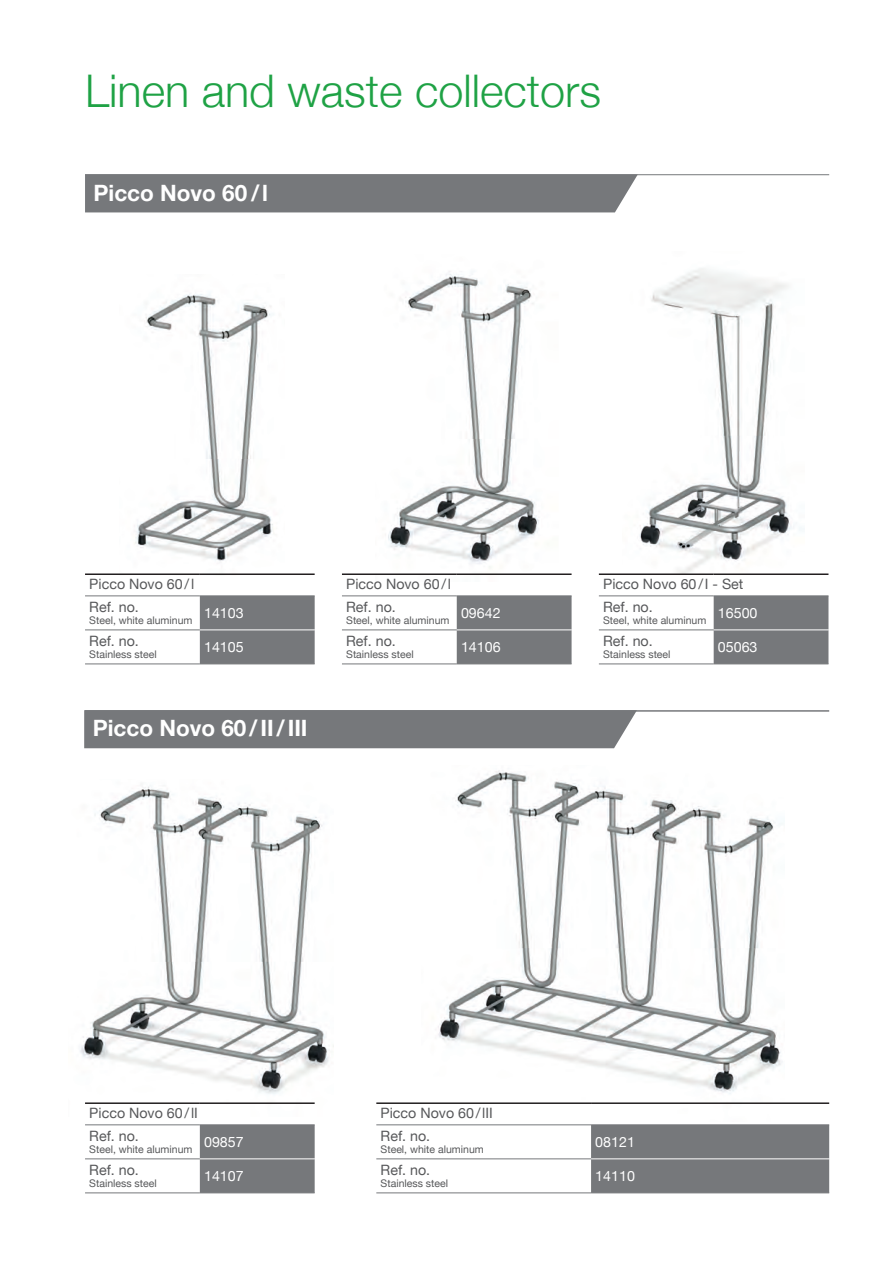
<style>
.page{position:relative;width:893px;height:1263px;background:#fff}
.page>*{position:absolute;margin:0;border:0;box-sizing:border-box;transform-origin:0 0}
.t1{font:300 45px "Helvetica Neue";color:#1fa245}
.t2{font:700 22.5px "Helvetica Neue";color:#fff}
.t3{font:14.25px/23.1px "Helvetica Neue";color:#57585a}
.t4{font:14.25px "Helvetica Neue";color:#fff}
.t5{font:10.5px "Helvetica Neue";color:#57585a}
</style>
<div class="page">
<div style="left:84px;top:710px;width:552px;height:38px;background:#76787b"></div>
<div style="left:85px;top:175px;width:553px;height:37px;background:#76787b"></div>
<hr style="left:85px;top:174px;width:744px;height:1px;background:#76787b">
<hr style="left:85px;top:710px;width:744px;height:2px;background:#76787b">
<img style="left:639px;top:268px;width:162px;height:305px">
<img style="left:135px;top:294px;width:138px;height:267px">
<img style="left:388px;top:271px;width:151px;height:297px">
<img style="left:438px;top:771px;width:345px;height:323px">
<img style="left:80px;top:785px;width:249px;height:309px">
<div style="left:200px;top:596px;width:115px;height:67px;background:#76787b"></div>
<hr style="left:85px;top:595px;width:115px;height:1px;background:#76787b">
<hr style="left:200px;top:595px;width:115px;height:1px;background:#76787b">
<hr style="left:85px;top:629px;width:115px;height:1px;background:#76787b">
<hr style="left:85px;top:573px;width:115px;height:2px;background:#231f20">
<hr style="left:200px;top:573px;width:115px;height:2px;background:#231f20">
<hr style="left:85px;top:663px;width:115px;height:1px;background:#76787b">
<hr style="left:200px;top:663px;width:115px;height:1px;background:#76787b">
<hr style="left:200px;top:629px;width:117px;height:1px;background:#fff">
<div style="left:200px;top:1125px;width:115px;height:67px;background:#76787b"></div>
<hr style="left:85px;top:1124px;width:115px;height:1px;background:#76787b">
<hr style="left:200px;top:1124px;width:115px;height:1px;background:#76787b">
<hr style="left:85px;top:1158px;width:115px;height:1px;background:#76787b">
<hr style="left:85px;top:1102px;width:115px;height:2px;background:#231f20">
<hr style="left:200px;top:1102px;width:115px;height:2px;background:#231f20">
<hr style="left:85px;top:1192px;width:115px;height:1px;background:#76787b">
<hr style="left:200px;top:1192px;width:115px;height:1px;background:#76787b">
<hr style="left:200px;top:1158px;width:117px;height:1px;background:#fff">
<div style="left:457px;top:596px;width:115px;height:67px;background:#76787b"></div>
<hr style="left:342px;top:595px;width:115px;height:1px;background:#76787b">
<hr style="left:457px;top:595px;width:115px;height:1px;background:#76787b">
<hr style="left:342px;top:629px;width:115px;height:1px;background:#76787b">
<hr style="left:342px;top:573px;width:115px;height:2px;background:#231f20">
<hr style="left:457px;top:573px;width:115px;height:2px;background:#231f20">
<hr style="left:342px;top:663px;width:115px;height:1px;background:#76787b">
<hr style="left:457px;top:663px;width:115px;height:1px;background:#76787b">
<hr style="left:457px;top:629px;width:117px;height:1px;background:#fff">
<div style="left:714px;top:596px;width:114px;height:67px;background:#76787b"></div>
<hr style="left:599px;top:595px;width:115px;height:1px;background:#76787b">
<hr style="left:714px;top:595px;width:114px;height:1px;background:#76787b">
<hr style="left:599px;top:629px;width:115px;height:1px;background:#76787b">
<hr style="left:599px;top:573px;width:115px;height:2px;background:#231f20">
<hr style="left:714px;top:573px;width:114px;height:2px;background:#231f20">
<hr style="left:599px;top:663px;width:115px;height:1px;background:#76787b">
<hr style="left:714px;top:663px;width:114px;height:1px;background:#76787b">
<hr style="left:714px;top:629px;width:117px;height:1px;background:#fff">
<div style="left:591px;top:1125px;width:238px;height:67px;background:#76787b"></div>
<hr style="left:376px;top:1124px;width:215px;height:1px;background:#76787b">
<hr style="left:591px;top:1124px;width:238px;height:1px;background:#76787b">
<hr style="left:376px;top:1158px;width:215px;height:1px;background:#76787b">
<hr style="left:376px;top:1102px;width:215px;height:2px;background:#231f20">
<hr style="left:591px;top:1102px;width:238px;height:2px;background:#231f20">
<hr style="left:376px;top:1192px;width:215px;height:1px;background:#76787b">
<hr style="left:591px;top:1192px;width:238px;height:1px;background:#76787b">
<hr style="left:591px;top:1158px;width:242px;height:1px;background:#fff">
<h1 class="t1" style="left:85px;top:64px;width:517px">Linen and waste collectors</h1>
<h2 class="t2" style="left:94px;top:179px;width:176px">Picco Novo 60 /l</h2>
<h3 class="t3" style="left:89px;top:572px;width:106px">Picco Novo 60/l<br>Ref. no.</h3>
<p class="t5" style="left:89px;top:614px;width:156px">Steel, white aluminum <sup>14103</sup></p>
<h3 class="t3" style="left:89px;top:629px;width:51px">Ref. no.</h3>
<p class="t5" style="left:89px;top:648px;width:69px">Stainless steel</p>
<h3 class="t4" style="left:204px;top:638px;width:41px">14105</h3>
<h3 class="t3" style="left:346px;top:572px;width:106px">Picco Novo 60/l<br>Ref. no.</h3>
<p class="t5" style="left:346px;top:614px;width:156px">Steel, white aluminum <sup>09642</sup></p>
<h3 class="t3" style="left:346px;top:629px;width:51px">Ref. no.</h3>
<p class="t5" style="left:346px;top:648px;width:69px">Stainless steel</p>
<h3 class="t4" style="left:461px;top:638px;width:41px">14106</h3>
<h3 class="t3" style="left:603px;top:572px;width:142px">Picco Novo 60/I - Set<br>Ref. no.</h3>
<p class="t5" style="left:603px;top:614px;width:156px">Steel, white aluminum <sup>16500</sup></p>
<h3 class="t3" style="left:603px;top:629px;width:51px">Ref. no.</h3>
<p class="t5" style="left:603px;top:648px;width:69px">Stainless steel</p>
<h3 class="t4" style="left:718px;top:638px;width:41px">05063</h3>
<h2 class="t2" style="left:93px;top:714px;width:216px">Picco Novo 60/II/III</h2>
<h3 class="t3" style="left:89px;top:1101px;width:110px">Picco Novo 60/lI<br>Ref. no.</h3>
<p class="t5" style="left:89px;top:1143px;width:156px">Steel, white aluminum <sup>09857</sup></p>
<h3 class="t3" style="left:89px;top:1158px;width:51px">Ref. no.</h3>
<p class="t5" style="left:89px;top:1177px;width:69px">Stainless steel</p>
<h3 class="t4" style="left:204px;top:1167px;width:41px">14107</h3>
<h3 class="t3" style="left:381px;top:1101px;width:114px">Picco Novo 60/lII<br>Ref. no.</h3>
<p class="t5" style="left:381px;top:1143px;width:105px">Steel, white aluminum</p>
<h3 class="t3" style="left:381px;top:1158px;width:51px">Ref. no.</h3>
<p class="t5" style="left:381px;top:1177px;width:69px">Stainless steel</p>
<h3 class="t4" style="left:595px;top:1133px;width:41px">08121</h3>
<h3 class="t4" style="left:595px;top:1167px;width:41px">14110</h3>
</div>
